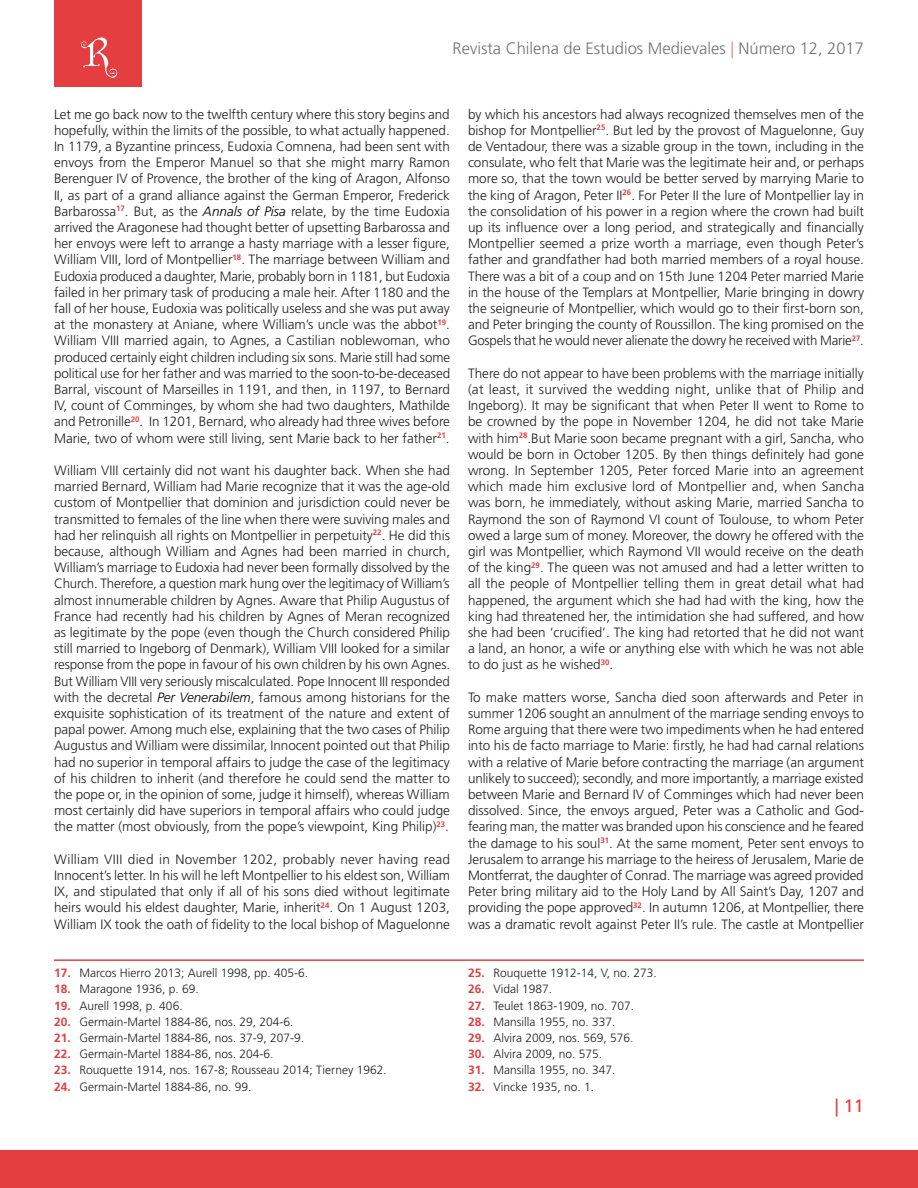
<style>
.page{position:relative;width:918px;height:1188px;background:#fff}
.page>*{position:absolute;margin:0;border:0;box-sizing:border-box;transform-origin:0 0}
.t1{font:18px "Frutiger LT Std";color:#e43e41}
.t2{font:300 16.5px "Frutiger LT Std";color:#717275}
.Cuerpo_-ING{font:300 13.5px/16.2px "Frutiger LT Std";color:#231f20;text-align:justify}
.t3{font:300 12px "Frutiger LT Std";color:#231f20}
.s1{color:#ec806e}
.s2{font-style:italic;color:#000}
.s3{font-weight:700;color:#e43e41}
</style>
<div class="page">
<div style="left:0;top:1151px;width:918px;height:37px;background:#e43e41"></div>
<div style="left:54px;top:0;width:88px;height:86px;background:#e43e41"></div>
<svg style="left:81px;top:37px;width:37px;height:41px"></svg>
<hr style="left:54px;top:959px;width:810px;height:2px;background:#e43e41">
<p class="t2" style="left:453px;top:39px;width:413px">Revista Chilena de Estudios Medievales <span class="s1">|</span> Número 12, 2017</p>
<p class="Cuerpo_-ING" style="left:54px;top:106px;width:398px">Let me go back now to the twelfth century where this story begins and hopefully, within the limits of the possible, to what actually happened.<br>In 1179, a Byzantine princess, Eudoxia Comnena, had been sent with envoys from the Emperor Manuel so that she might marry Ramon Berenguer IV of Provence, the brother of the king of Aragon, Alfonso II, as part of a grand alliance against the German Emperor, Frederick Barbarossa<sup>17</sup>. But, as the <span class="s2">Annals of Pisa</span> relate, by the time Eudoxia arrived the Aragonese had thought better of upsetting Barbarossa and her envoys were left to arrange a hasty marriage with a lesser figure, William VIII, lord of Montpellier<sup>18</sup>. The marriage between William and Eudoxia produced a daughter, Marie, probably born in 1181, but Eudoxia failed in her primary task of producing a male heir. After 1180 and the fall of her house, Eudoxia was politically useless and she was put away at the monastery at Aniane, where William’s uncle was the abbot<sup>19</sup>.<br>William VIII married again, to Agnes, a Castilian noblewoman, who produced certainly eight children including six sons. Marie still had some political use for her father and was married to the soon-to-be-deceased Barral, viscount of Marseilles in 1191, and then, in 1197, to Bernard IV, count of Comminges, by whom she had two daughters, Mathilde and Petronille<sup>20</sup>. In 1201, Bernard, who already had three wives before Marie, two of whom were still living, sent Marie back to her father<sup>21</sup>.</p>
<p class="Cuerpo_-ING" style="left:54px;top:462px;width:398px">William VIII certainly did not want his daughter back. When she had married Bernard, William had Marie recognize that it was the age-old custom of Montpellier that dominion and jurisdiction could never be transmitted to females of the line when there were suviving males and had her relinquish all rights on Montpellier in perpetuity<sup>22</sup>. He did this because, although William and Agnes had been married in church, William’s marriage to Eudoxia had never been formally dissolved by the Church. Therefore, a question mark hung over the legitimacy of William’s almost innumerable children by Agnes. Aware that Philip Augustus of France had recently had his children by Agnes of Meran recognized as legitimate by the pope (even though the Church considered Philip still married to Ingeborg of Denmark), William VIII looked for a similar response from the pope in favour of his own children by his own Agnes.<br>But William VIII very seriously miscalculated. Pope Innocent III responded with the decretal <span class="s2">Per Venerabilem</span>, famous among historians for the exquisite sophistication of its treatment of the nature and extent of papal power. Among much else, explaining that the two cases of Philip Augustus and William were dissimilar, Innocent pointed out that Philip had no superior in temporal affairs to judge the case of the legitimacy of his children to inherit (and therefore he could send the matter to the pope or, in the opinion of some, judge it himself), whereas William most certainly did have superiors in temporal affairs who could judge the matter (most obviously, from the pope’s viewpoint, King Philip)<sup>23</sup>.</p>
<p class="Cuerpo_-ING" style="left:54px;top:851px;width:398px">William VIII died in November 1202, probably never having read Innocent’s letter. In his will he left Montpellier to his eldest son, William IX, and stipulated that only if all of his sons died without legitimate heirs would his eldest daughter, Marie, inherit<sup>24</sup>. On 1 August 1203, William IX took the oath of fidelity to the local bishop of Maguelonne</p>
<p class="t3" style="left:54px;top:966px;width:256px"><span class="s3">17.</span> Marcos Hierro 2013; Aurell 1998, pp. 405-6.</p>
<p class="t3" style="left:54px;top:982px;width:146px"><span class="s3">18.</span> Maragone 1936, p. 69.</p>
<p class="t3" style="left:54px;top:999px;width:130px"><span class="s3">19.</span> Aurell 1998, p. 406.</p>
<p class="t3" style="left:54px;top:1015px;width:241px"><span class="s3">20.</span> Germain-Martel 1884-86, nos. 29, 204-6.</p>
<p class="t3" style="left:54px;top:1031px;width:252px"><span class="s3">21.</span> Germain-Martel 1884-86, nos. 37-9, 207-9.</p>
<p class="t3" style="left:54px;top:1047px;width:221px"><span class="s3">22.</span> Germain-Martel 1884-86, nos. 204-6.</p>
<p class="t3" style="left:54px;top:1063px;width:334px"><span class="s3">23.</span> Rouquette 1914, nos. 167-8; Rousseau 2014; Tierney 1962.</p>
<p class="t3" style="left:54px;top:1080px;width:199px"><span class="s3">24.</span> Germain-Martel 1884-86, no. 99.</p>
<p class="Cuerpo_-ING" style="left:468px;top:106px;width:398px">by which his ancestors had always recognized themselves men of the bishop for Montpellier<sup>25</sup>. But led by the provost of Maguelonne, Guy de Ventadour, there was a sizable group in the town, including in the consulate, who felt that Marie was the legitimate heir and, or perhaps more so, that the town would be better served by marrying Marie to the king of Aragon, Peter II<sup>26</sup>. For Peter II the lure of Montpellier lay in the consolidation of his power in a region where the crown had built up its influence over a long period, and strategically and financially Montpellier seemed a prize worth a marriage, even though Peter’s father and grandfather had both married members of a royal house.<br>There was a bit of a coup and on 15th June 1204 Peter married Marie in the house of the Templars at Montpellier, Marie bringing in dowry the seigneurie of Montpellier, which would go to their first-born son, and Peter bringing the county of Roussillon. The king promised on the Gospels that he would never alienate the dowry he received with Marie<sup>27</sup>.</p>
<p class="Cuerpo_-ING" style="left:468px;top:365px;width:398px">There do not appear to have been problems with the marriage initially (at least, it survived the wedding night, unlike that of Philip and Ingeborg). It may be significant that when Peter II went to Rome to be crowned by the pope in November 1204, he did not take Marie with him<sup>28</sup>.But Marie soon became pregnant with a girl, Sancha, who would be born in October 1205. By then things definitely had gone wrong. In September 1205, Peter forced Marie into an agreement which made him exclusive lord of Montpellier and, when Sancha was born, he immediately, without asking Marie, married Sancha to Raymond the son of Raymond VI count of Toulouse, to whom Peter owed a large sum of money. Moreover, the dowry he offered with the girl was Montpellier, which Raymond VII would receive on the death of the king<sup>29</sup>. The queen was not amused and had a letter written to all the people of Montpellier telling them in great detail what had happened, the argument which she had had with the king, how the king had threatened her, the intimidation she had suffered, and how she had been ‘crucified’. The king had retorted that he did not want a land, an honor, a wife or anything else with which he was not able to do just as he wished<sup>30</sup>.</p>
<p class="Cuerpo_-ING" style="left:468px;top:689px;width:398px">To make matters worse, Sancha died soon afterwards and Peter in summer 1206 sought an annulment of the marriage sending envoys to Rome arguing that there were two impediments when he had entered into his de facto marriage to Marie: firstly, he had had carnal relations with a relative of Marie before contracting the marriage (an argument unlikely to succeed); secondly, and more importantly, a marriage existed between Marie and Bernard IV of Comminges which had never been dissolved. Since, the envoys argued, Peter was a Catholic and God&shy;fearing man, the matter was branded upon his conscience and he feared the damage to his soul<sup>31</sup>. At the same moment, Peter sent envoys to Jerusalem to arrange his marriage to the heiress of Jerusalem, Marie de Montferrat, the daughter of Conrad. The marriage was agreed provided Peter bring military aid to the Holy Land by All Saint’s Day, 1207 and providing the pope approved<sup>32</sup>. In autumn 1206, at Montpellier, there was a dramatic revolt against Peter II’s rule. The castle at Montpellier</p>
<p class="t3" style="left:468px;top:966px;width:190px"><span class="s3">25.</span> Rouquette 1912-14, V, no. 273.</p>
<p class="t3" style="left:468px;top:982px;width:86px"><span class="s3">26.</span> Vidal 1987.</p>
<p class="t3" style="left:468px;top:999px;width:168px"><span class="s3">27.</span> Teulet 1863-1909, no. 707.</p>
<p class="t3" style="left:468px;top:1015px;width:149px"><span class="s3">28.</span> Mansilla 1955, no. 337.</p>
<p class="t3" style="left:468px;top:1031px;width:167px"><span class="s3">29.</span> Alvira 2009, nos. 569, 576.</p>
<p class="t3" style="left:468px;top:1047px;width:136px"><span class="s3">30.</span> Alvira 2009, no. 575.</p>
<p class="t3" style="left:468px;top:1063px;width:149px"><span class="s3">31.</span> Mansilla 1955, no. 347.</p>
<p class="t3" style="left:468px;top:1080px;width:128px"><span class="s3">32.</span> Vincke 1935, no. 1.</p>
<h1 class="t1" style="left:835px;top:1095px;width:31px">| 11</h1>
</div>
